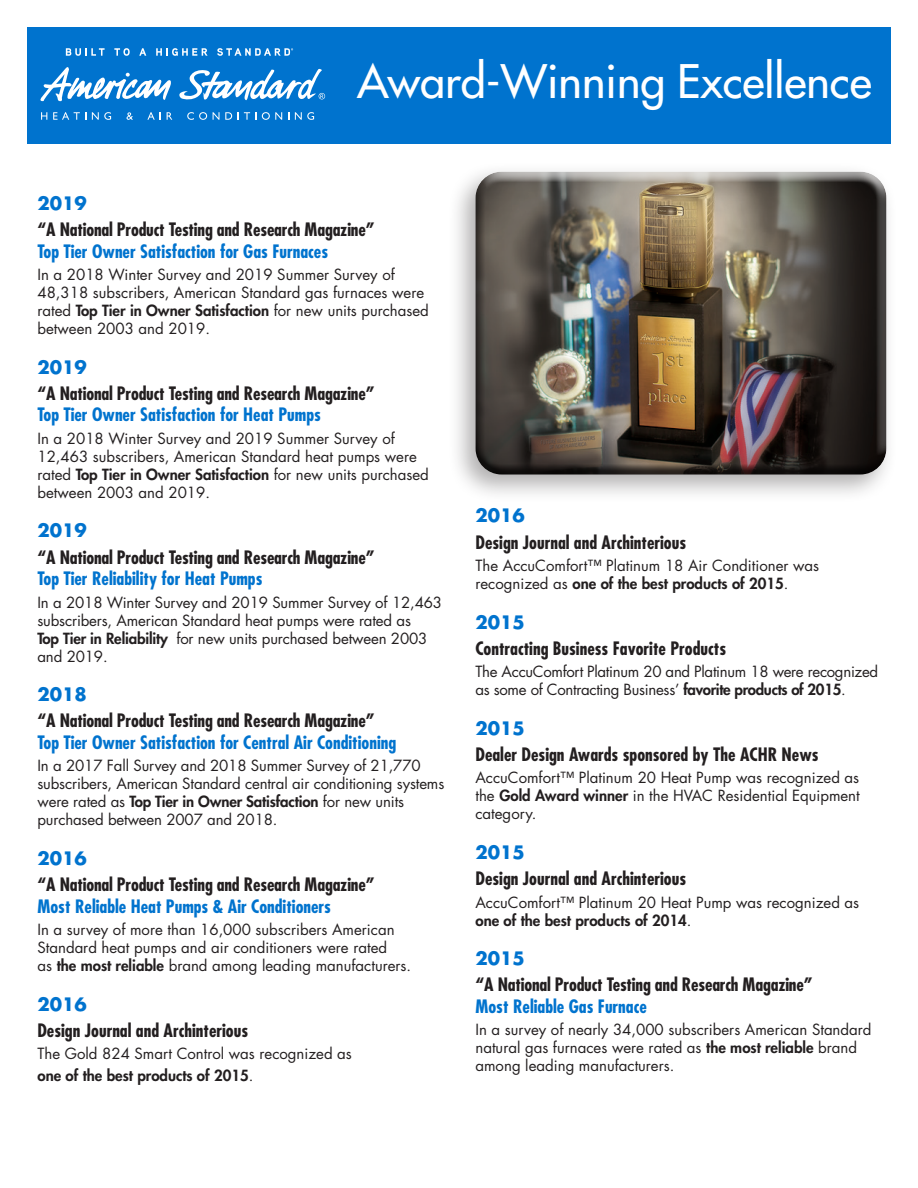
<style>
.page{position:relative;width:918px;height:1188px;background:#fff}
.page>*{position:absolute;margin:0;border:0;box-sizing:border-box;transform-origin:0 0}
.t1{font:500 45px "Futura Std";color:#fff}
.Award{font:700 condensed 18px/21.6px "Futura Std";color:#231f20}
.Award-2{font:700 condensed 18px/21.6px "Futura Std";color:#0073ce}
.Year{font:700 18px "Futura Std";color:#0073ce}
.Text{font:15px/18px "Futura Std";color:#231f20}
.Text-2{font:15px/18px "Futura Std";letter-spacing:-.02em;color:#231f20}
.s1{color:#0073ce}
.s2{font-weight:800}
.s3{color:#231f20}
</style>
<div class="page">
<div style="left:27px;top:27px;width:864px;height:117px;background:#0073ce"></div>
<div style="left:448px;top:162px;width:450px;height:341px;background:#231f20;opacity:.35"></div>
<div style="left:473px;top:170px;width:414px;height:286px;background:#fff;opacity:.8"></div>
<div style="left:473px;top:180px;width:414px;height:296px;background:#231f20;opacity:.75"></div>
<svg style="left:41px;top:112px;width:6px;height:8px"></svg>
<svg style="left:53px;top:112px;width:33px;height:8px"></svg>
<svg style="left:92px;top:112px;width:19px;height:8px"></svg>
<svg style="left:127px;top:112px;width:6px;height:8px"></svg>
<svg style="left:147px;top:112px;width:14px;height:8px"></svg>
<svg style="left:167px;top:112px;width:5px;height:8px"></svg>
<svg style="left:187px;top:112px;width:20px;height:8px"></svg>
<svg style="left:213px;top:112px;width:19px;height:8px"></svg>
<svg style="left:238px;top:112px;width:18px;height:8px"></svg>
<svg style="left:262px;top:112px;width:20px;height:8px"></svg>
<svg style="left:295px;top:112px;width:19px;height:8px"></svg>
<svg style="left:40px;top:67px;width:285px;height:35px"></svg>
<svg style="left:66px;top:48px;width:39px;height:8px"></svg>
<svg style="left:114px;top:48px;width:16px;height:8px"></svg>
<svg style="left:139px;top:48px;width:7px;height:8px"></svg>
<svg style="left:156px;top:48px;width:52px;height:8px"></svg>
<svg style="left:217px;top:48px;width:76px;height:8px"></svg>
<p class="t1" style="left:357px;top:53px;width:516px">Award-Winning Excellence</p>
<p class="Year" style="left:37px;top:191px;width:51px">2019</p>
<p class="Award" style="left:37px;top:219px;width:339px">“A National Product Testing and Research Magazine”<br><span class="s1">Top Tier Owner Satisfaction for Gas Furnaces</span></p>
<p class="Text" style="left:37px;top:266px;width:393px">In a 2018 Winter Survey and 2019 Summer Survey of 48,318 subscribers, American Standard gas furnaces were rated <span class="s2">Top Tier in Owner Satisfaction</span> for new units purchased between 2003 and 2019.</p>
<p class="Year" style="left:37px;top:355px;width:51px">2019</p>
<p class="Award" style="left:37px;top:382px;width:339px">“A National Product Testing and Research Magazine”<br><span class="s1">Top Tier Owner Satisfaction for Heat Pumps</span></p>
<p class="Text" style="left:37px;top:430px;width:393px">In a 2018 Winter Survey and 2019 Summer Survey of 12,463 subscribers, American Standard heat pumps were rated <span class="s2">Top Tier in Owner Satisfaction</span> for new units purchased between 2003 and 2019.</p>
<p class="Year" style="left:37px;top:519px;width:51px">2019</p>
<p class="Award" style="left:37px;top:546px;width:339px">“A National Product Testing and Research Magazine”<br><span class="s1">Top Tier Reliability for Heat Pumps</span></p>
<p class="Text" style="left:37px;top:593px;width:406px">In a 2018 Winter Survey and 2019 Summer Survey of 12,463 subscribers, American Standard heat pumps were rated as<br><span class="s2">Top Tier in Reliability</span> for new units purchased between 2003 and 2019.</p>
<p class="Year" style="left:37px;top:683px;width:51px">2018</p>
<p class="Award-2" style="left:37px;top:710px;width:360px"><span class="s3">“A National Product Testing and Research Magazine”<br></span>Top Tier Owner Satisfaction for Central Air Conditioning</p>
<p class="Text" style="left:37px;top:757px;width:408px">In a 2017 Fall Survey and 2018 Summer Survey of 21,770 subscribers, American Standard central air conditioning systems were rated as <span class="s2">Top Tier in Owner Satisfaction</span> for new units purchased between 2007 and 2018.</p>
<p class="Year" style="left:37px;top:846px;width:51px">2016</p>
<p class="Award" style="left:37px;top:874px;width:339px">“A National Product Testing and Research Magazine”<br><span class="s1">Most Reliable Heat Pumps &amp; Air Conditioners</span></p>
<p class="Text" style="left:37px;top:921px;width:375px">In a survey of more than 16,000 subscribers American<br>Standard heat pumps and air conditioners were rated<br>as <span class="s2">the most reliable</span> brand among leading manufacturers.</p>
<p class="Year" style="left:37px;top:992px;width:51px">2016</p>
<p class="Award" style="left:37px;top:1020px;width:212px">Design Journal and Archinterious</p>
<p class="Text" style="left:37px;top:1043px;width:316px;line-height:21.6px">The Gold 824 Smart Control was recognized as <span class="s2">one of the best products of 2015</span>.</p>
<p class="Year" style="left:475px;top:504px;width:51px">2016</p>
<p class="Award" style="left:475px;top:531px;width:212px">Design Journal and Archinterious</p>
<p class="Text" style="left:475px;top:557px;width:345px">The AccuComfort™ Platinum 18 Air Conditioner was recognized as <span class="s2">one of the best products of 2015</span>.</p>
<p class="Year" style="left:475px;top:610px;width:51px">2015</p>
<p class="Award" style="left:475px;top:637px;width:252px">Contracting Business Favorite Products</p>
<p class="Text-2" style="left:475px;top:663px;width:404px">The AccuComfort Platinum 20 and Platinum 18 were recognized as some of Contracting Business’ <span class="s2">favorite products of 2015</span>.</p>
<p class="Year" style="left:475px;top:716px;width:51px">2015</p>
<p class="Award" style="left:475px;top:744px;width:345px">Dealer Design Awards sponsored by The ACHR News</p>
<p class="Text" style="left:475px;top:769px;width:386px;text-align:justify">AccuComfort™ Platinum 20 Heat Pump was recognized as the <span class="s2">Gold Award winner</span> in the HVAC Residential Equipment category.</p>
<p class="Year" style="left:475px;top:840px;width:51px">2015</p>
<p class="Award" style="left:475px;top:868px;width:212px">Design Journal and Archinterious</p>
<p class="Text" style="left:475px;top:893px;width:385px">AccuComfort™ Platinum 20 Heat Pump was recognized as <span class="s2">one of the best products of 2014</span>.</p>
<p class="Year" style="left:475px;top:947px;width:51px">2015</p>
<p class="Award" style="left:475px;top:974px;width:339px">“A National Product Testing and Research Magazine”<br><span class="s1">Most Reliable Gas Furnace</span></p>
<p class="Text" style="left:475px;top:1021px;width:398px">In a survey of nearly 34,000 subscribers American Standard natural gas furnaces were rated as <span class="s2">the most reliable</span> brand among leading manufacturers.</p>
</div>
